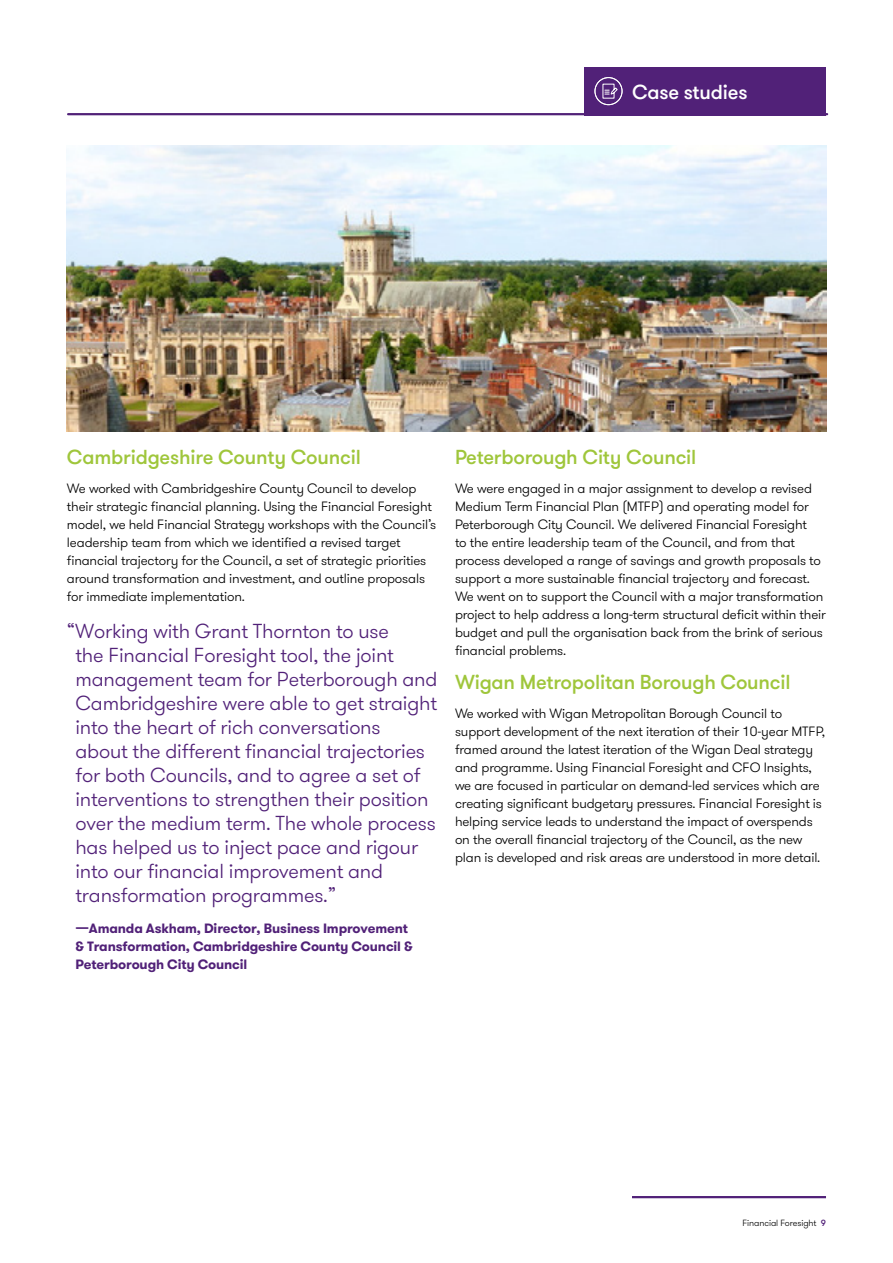
<style>
.page{position:relative;width:893px;height:1263px;background:#fff}
.page>*{position:absolute;margin:0;border:0;box-sizing:border-box;transform-origin:0 0}
.t1{font:300 20.25px/24px "GT Walsheim Pro";letter-spacing:-.01em;color:#512178}
.t2{font:500 20.25px "GT Walsheim Pro";letter-spacing:-.01em;color:#9fc63b}
.t3{font:500 20.25px "GT Walsheim Pro";letter-spacing:-.01em;color:#fff}
.t4{font:300 13.5px/18px "GT Walsheim Pro";letter-spacing:-.01em;color:#000}
.t5{font:700 13.5px/18px "GT Walsheim Pro";letter-spacing:-.01em;color:#512178}
.t6{font:300 9px "GT Walsheim Pro";letter-spacing:-.01em;color:#000}
.s1{font-weight:500;color:#512178}
</style>
<div class="page">
<hr style="left:632px;top:1196px;width:194px;height:2px;background:#512178">
<hr style="left:68px;top:113px;width:759px;height:2px;background:#512178">
<div style="left:584px;top:67px;width:242px;height:48px;background:#512178"></div>
<svg style="left:594px;top:77px;width:28px;height:28px"></svg>
<img style="left:67px;top:145px;width:759px;height:287px">
<h1 class="t3" style="left:632px;top:79px;width:117px">Case studies</h1>
<h1 class="t2" style="left:67px;top:444px;width:295px">Cambridgeshire County Council</h1>
<p class="t4" style="left:67px;top:480px;width:371px">We worked with Cambridgeshire County Council to develop their strategic financial planning. Using the Financial Foresight model, we held Financial Strategy workshops with the Council’s leadership team from which we identified a revised target financial trajectory for the Council, a set of strategic priorities around transformation and investment, and outline proposals for immediate implementation.</p>
<p class="t1" style="left:75px;top:620px;width:363px;text-indent:-9px">“Working with Grant Thornton to use<br>the Financial Foresight tool, the joint management team for Peterborough and Cambridgeshire were able to get straight into the heart of rich conversations about the different financial trajectories for both Councils, and to agree a set of interventions to strengthen their position over the medium term. The whole process has helped us to inject pace and rigour into our financial improvement and transformation programmes.”</p>
<p class="t5" style="left:75px;top:919px;width:339px">—Amanda Askham, Director, Business Improvement &amp; Transformation, Cambridgeshire County Council &amp;<br>Peterborough City Council</p>
<h1 class="t2" style="left:455px;top:444px;width:243px">Peterborough City Council</h1>
<p class="t4" style="left:455px;top:480px;width:372px">We were engaged in a major assignment to develop a revised Medium Term Financial Plan (MTFP) and operating model for Peterborough City Council. We delivered Financial Foresight<br>to the entire leadership team of the Council, and from that process developed a range of savings and growth proposals to support a more sustainable financial trajectory and forecast.<br>We went on to support the Council with a major transformation project to help address a long-term structural deficit within their budget and pull the organisation back from the brink of serious financial problems.</p>
<h1 class="t2" style="left:455px;top:669px;width:337px">Wigan Metropolitan Borough Council</h1>
<p class="t4" style="left:455px;top:705px;width:372px">We worked with Wigan Metropolitan Borough Council to support development of the next iteration of their 10-year MTFP, framed around the latest iteration of the Wigan Deal strategy and programme. Using Financial Foresight and CFO Insights, we are focused in particular on demand-led services which are creating significant budgetary pressures. Financial Foresight is helping service leads to understand the impact of overspends on the overall financial trajectory of the Council, as the new plan is developed and risk areas are understood in more detail.</p>
<p class="t6" style="left:742px;top:1217px;width:85px">Financial Foresight <span class="s1">9</span></p>
</div>
